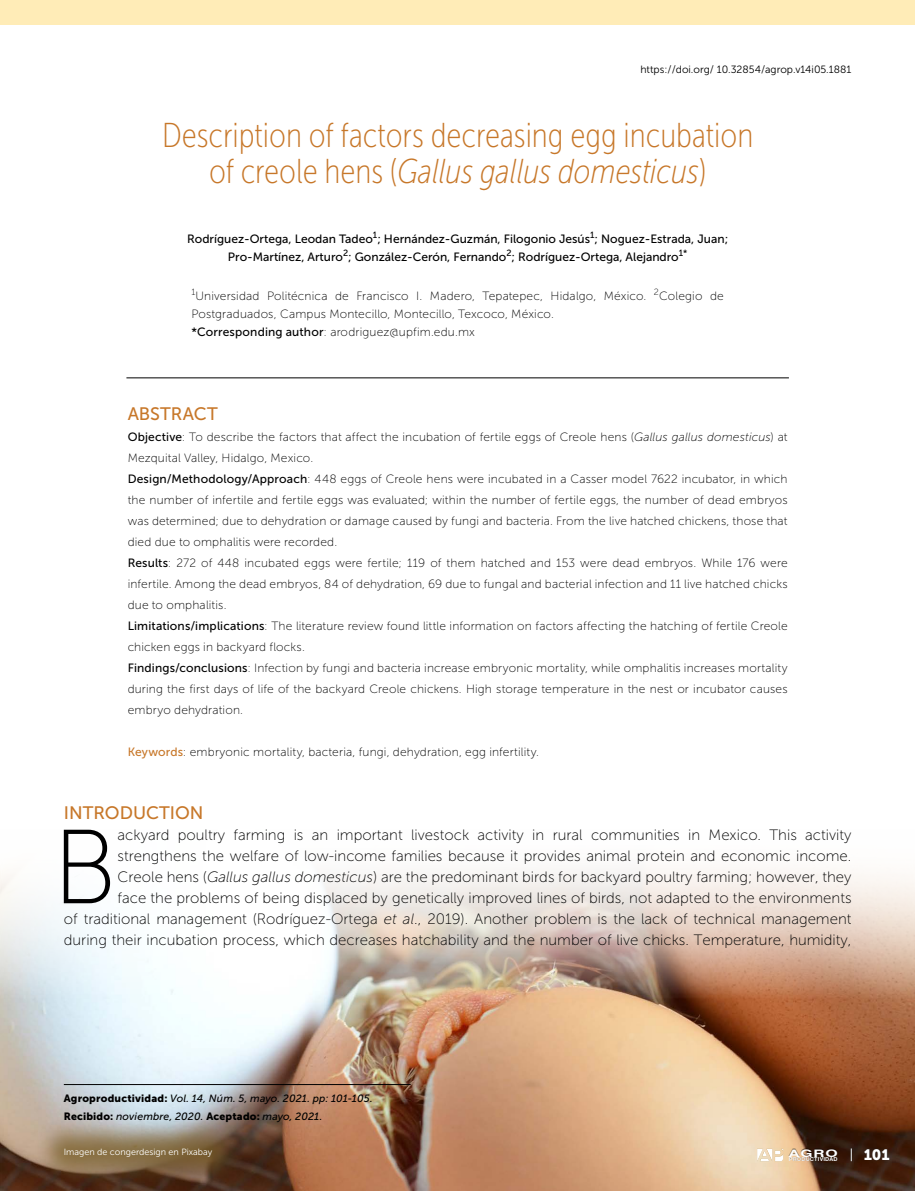
<style>
.page{position:relative;width:915px;height:1191px;background:#fff}
.page>*{position:absolute;margin:0;border:0;box-sizing:border-box;transform-origin:0 0}
.t1{font:105px "Museo Sans 100";color:#000}
.t2{font:34.5px/36px "Museo Sans Cond 100";color:#c77729;text-align:center}
.t3{font:18px "Museo Sans 500";color:#c77729}
.t4{font:15px/21px "Museo Sans 100";color:#000;text-align:right}
.t5{font:15px "Museo Sans 900";color:#fff}
.t6{font:12px/21px "Museo Sans 100";letter-spacing:.015em;color:#000}
.t7{font:12px/18px "Museo Sans 500";color:#000;text-align:center}
.t8{font:italic 10.5px/18px "Museo Sans 500";letter-spacing:.01em;color:#000}
.t9{font:10.5px "Museo Sans 300";color:#000}
.t10{font:700 10.35px "Swiss 721 BT";color:#fff;scale:1.52 1}
.t11{font:9px "Museo Sans 300";color:#fff}
.t12{font:9px "Museo Sans 100";color:#000}
.t13{font:700 5.4px "Swiss 721 BT";letter-spacing:.03em;color:#fff}
.s1{font-style:italic}
.s2{font-family:"Museo Sans 500"}
.s3{font-family:"Museo Sans 500";color:#c77729}
.s4{font-family:"Museo Sans 900";font-style:normal}
</style>
<div class="page">
<img style="left:0;top:869px;width:914px;height:322px">
<div style="left:0;top:0;width:914px;height:24px;background:#ffecb7"></div>
<hr style="left:64px;top:1084px;width:346px;height:1px;background:#000">
<hr style="left:126px;top:377px;width:662px;height:1px;background:#000">
<svg style="left:756px;top:1148px;width:27px;height:13px"></svg>
<svg style="left:850px;top:1148px;width:1px;height:13px"></svg>
<div style="left:34px;top:1118px;width:209px;height:69px;background:#785c24;opacity:.75"></div>
<p class="t9" style="left:640px;top:64px;width:212px">https://doi.org/ 10.32854/agrop.v14i05.1881</p>
<h2 class="t2" style="left:162px;top:117px;width:592px">Description of factors decreasing egg incubation of creole hens (<span class="s1">Gallus gallus domesticus</span>)</h2>
<p class="t7" style="left:187px;top:230px;width:542px">Rodríguez-Ortega, Leodan Tadeo<sup>1</sup>; Hernández-Guzmán, Filogonio Jesús<sup>1</sup>; Noguez-Estrada, Juan;<br>Pro-Martínez, Arturo<sup>2</sup>; González-Cerón, Fernando<sup>2</sup>; Rodríguez-Ortega, Alejandro<sup>1*</sup></p>
<p class="t12" style="left:191px;top:287px;width:5px">1</p>
<p class="t6" style="left:191px;top:287px;width:533px;line-height:18px;text-indent:4px">Universidad Politécnica de Francisco I. Madero, Tepatepec, Hidalgo, México. <sup>2</sup>Colegio de<br>Postgraduados, Campus Montecillo, Montecillo, Texcoco, México.<br><span class="s2">*Corresponding author</span>: arodriguez@upfim.edu.mx</p>
<h3 class="t3" style="left:128px;top:404px;width:92px">ABSTRACT</h3>
<p class="t6" style="left:128px;top:426px;width:661px"><span class="s2">Objective</span>: To describe the factors that affect the incubation of fertile eggs of Creole hens (<span class="s1">Gallus gallus domesticus</span>) at Mezquital Valley, Hidalgo, Mexico.<br><span class="s2">Design/Methodology/Approach</span>: 448 eggs of Creole hens were incubated in a Casser model 7622 incubator, in which the number of infertile and fertile eggs was evaluated; within the number of fertile eggs, the number of dead embryos was determined; due to dehydration or damage caused by fungi and bacteria. From the live hatched chickens, those that died due to omphalitis were recorded.<br><span class="s2">Results</span>: 272 of 448 incubated eggs were fertile; 119 of them hatched and 153 were dead embryos. While 176 were infertile. Among the dead embryos, 84 of dehydration, 69 due to fungal and bacterial infection and 11 live hatched chicks due to omphalitis.<br><span class="s2">Limitations/implications</span>: The literature review found little information on factors affecting the hatching of fertile Creole chicken eggs in backyard flocks.<br><span class="s2">Findings/conclusions</span>: Infection by fungi and bacteria increase embryonic mortality, while omphalitis increases mortality during the first days of life of the backyard Creole chickens. High storage temperature in the nest or incubator causes embryo dehydration.</p>
<p class="t6" style="left:128px;top:741px;width:413px"><span class="s3">Keywords</span>: embryonic mortality, bacteria, fungi, dehydration, egg infertility.</p>
<h3 class="t3" style="left:64px;top:803px;width:141px">INTRODUCTION</h3>
<h1 class="t1" style="left:52px;top:811px;width:66px">B</h1>
<p class="t4" style="left:64px;top:824px;width:789px">ackyard poultry farming is an important livestock activity in rural communities in Mexico. This activity strengthens the welfare of low-income families because it provides animal protein and economic income.<br>Creole hens (<span class="s1">Gallus gallus domesticus</span>) are the predominant birds for backyard poultry farming; however, they<br>face the problems of being displaced by genetically improved lines of birds, not adapted to the environments<br>of traditional management (Rodríguez-Ortega <span class="s1">et al</span>., 2019). Another problem is the lack of technical management during their incubation process, which decreases hatchability and the number of live chicks. Temperature, humidity,</p>
<p class="t8" style="left:64px;top:1089px;width:310px"><span class="s4">Agroproductividad:</span> Vol. 14, Núm. 5, mayo. 2021. pp: 101-105.<br><span class="s4">Recibido:</span> noviembre, 2020. <span class="s4">Aceptado:</span> mayo, 2021.</p>
<p class="t11" style="left:64px;top:1147px;width:150px">Imagen de congerdesign en Pixabay</p>
<p class="t10" style="left:788px;top:1146px;width:34px">AGRO</p>
<p class="t13" style="left:788px;top:1156px;width:50px">PRODUCTIVIDAD</p>
<p class="t5" style="left:863px;top:1146px;width:28px">101</p>
</div>
